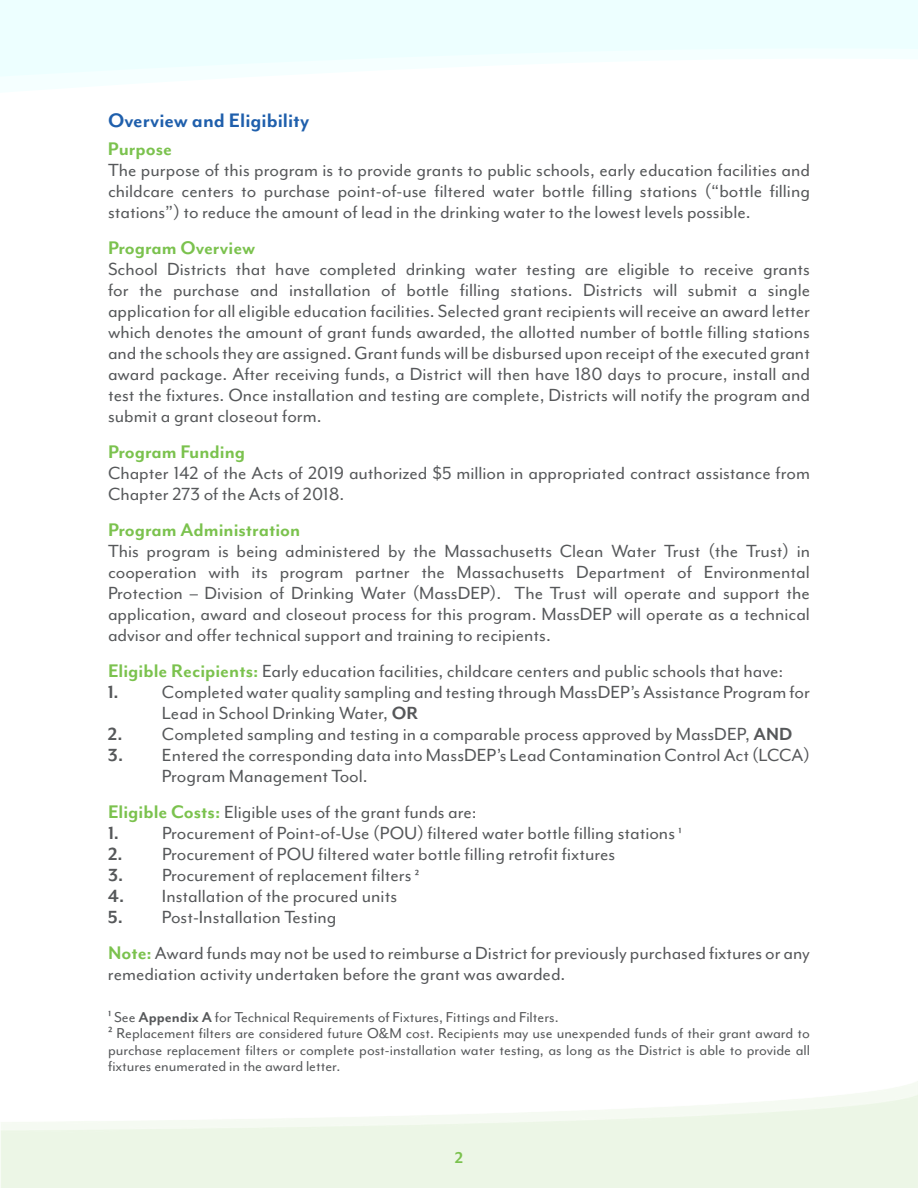
<style>
.page{position:relative;width:918px;height:1188px;background:#fff}
.page>*{position:absolute;margin:0;border:0;box-sizing:border-box;transform-origin:0 0}
.t1{font:700 22.5px "Mr Eaves Mod OT";color:#1f5fac}
.t2{font:700 21px "Mr Eaves Mod OT";color:#7bc24e}
.t3{font:20.25px/21px "Mr Eaves Mod OT";color:#56585a}
.t4{font:700 18px "Mr Eaves Mod OT";color:#7bc24e}
.t5{font:16.5px/16.5px "Mr Eaves Mod OT";color:#56585a}
.s1{font-weight:700;font-size:21px;color:#7bc24e}
.s2{font-weight:700}
.s3{font-size:16.5px}
</style>
<div class="page">
<svg style="left:0;top:0;width:918px;height:77px;fill:#edffff"></svg>
<p class="t1" style="left:108px;top:108px;width:203px">Overview and Eligibility</p>
<p class="t2" style="left:108px;top:138px;width:66px">Purpose</p>
<p class="t3" style="left:108px;top:160px;width:704px;text-align:justify">The purpose of this program is to provide grants to public schools, early education facilities and childcare centers to purchase point-of-use filtered water bottle filling stations (“bottle filling stations”) to reduce the amount of lead in the drinking water to the lowest levels possible.</p>
<p class="t2" style="left:108px;top:237px;width:149px">Program Overview</p>
<p class="t3" style="left:108px;top:259px;width:704px;text-align:justify">School Districts that have completed drinking water testing are eligible to receive grants for the purchase and installation of bottle filling stations. Districts will submit a single application for all eligible education facilities. Selected grant recipients will receive an award letter which denotes the amount of grant funds awarded, the allotted number of bottle filling stations and the schools they are assigned. Grant funds will be disbursed upon receipt of the executed grant award package. After receiving funds, a District will then have 180 days to procure, install and test the fixtures. Once installation and testing are complete, Districts will notify the program and submit a grant closeout form.</p>
<p class="t2" style="left:108px;top:441px;width:139px">Program Funding</p>
<p class="t3" style="left:108px;top:463px;width:704px">Chapter 142 of the Acts of 2019 authorized $5 million in appropriated contract assistance from<br>Chapter 273 of the Acts of 2018.</p>
<p class="t2" style="left:108px;top:519px;width:194px">Program Administration</p>
<p class="t3" style="left:108px;top:541px;width:704px;text-align:justify">This program is being administered by the Massachusetts Clean Water Trust (the Trust) in cooperation with its program partner the Massachusetts Department of Environmental Protection – Division of Drinking Water (MassDEP). The Trust will operate and support the application, award and closeout process for this program. MassDEP will operate as a technical advisor and offer technical support and training to recipients.</p>
<p class="t3" style="left:108px;top:661px;width:677px"><span class="s1">Eligible Recipients:</span> Early education facilities, childcare centers and public schools that have:</p>
<p class="t3" style="left:162px;top:682px;width:650px;text-indent:-54px"><span class="s2">1.</span> Completed water quality sampling and testing through MassDEP’s Assistance Program for<br>Lead in School Drinking Water, <span class="s2">OR</span></p>
<p class="t3" style="left:108px;top:724px;width:686px"><span class="s2">2.</span> Completed sampling and testing in a comparable process approved by MassDEP, <span class="s2">AND</span></p>
<p class="t3" style="left:162px;top:745px;width:649px;text-indent:-54px"><span class="s2">3.</span> Entered the corresponding data into MassDEP’s Lead Contamination Control Act (LCCA)<br>Program Management Tool.</p>
<p class="t3" style="left:108px;top:802px;width:370px"><span class="s1">Eligible Costs:</span> Eligible uses of the grant funds are:</p>
<p class="t3" style="left:108px;top:823px;width:575px"><span class="s2">1.</span> Procurement of Point-of-Use (POU) filtered water bottle filling stations <span class="s3">¹</span></p>
<p class="t3" style="left:108px;top:844px;width:509px"><span class="s2">2.</span> Procurement of POU filtered water bottle filling retrofit fixtures</p>
<p class="t3" style="left:108px;top:865px;width:313px"><span class="s2">3.</span> Procurement of replacement filters <span class="s3">²</span></p>
<p class="t3" style="left:108px;top:886px;width:291px"><span class="s2">4.</span> Installation of the procured units</p>
<p class="t3" style="left:108px;top:900px;width:704px;line-height:36px"><span class="s2">5.</span> Post-Installation Testing<br><span class="s1">Note:</span> Award funds may not be used to reimburse a District for previously purchased fixtures or any</p>
<p class="t3" style="left:108px;top:964px;width:459px">remediation activity undertaken before the grant was awarded.</p>
<p class="t5" style="left:108px;top:1009px;width:704px">¹ See <span class="s2">Appendix A</span> for Technical Requirements of Fixtures, Fittings and Filters.<br>² Replacement filters are considered future O&amp;M cost. Recipients may use unexpended funds of their grant award to purchase replacement filters or complete post-installation water testing, as long as the District is able to provide all fixtures enumerated in the award letter.</p>
<p class="t4" style="left:455px;top:1148px;width:10px">2</p>
</div>
